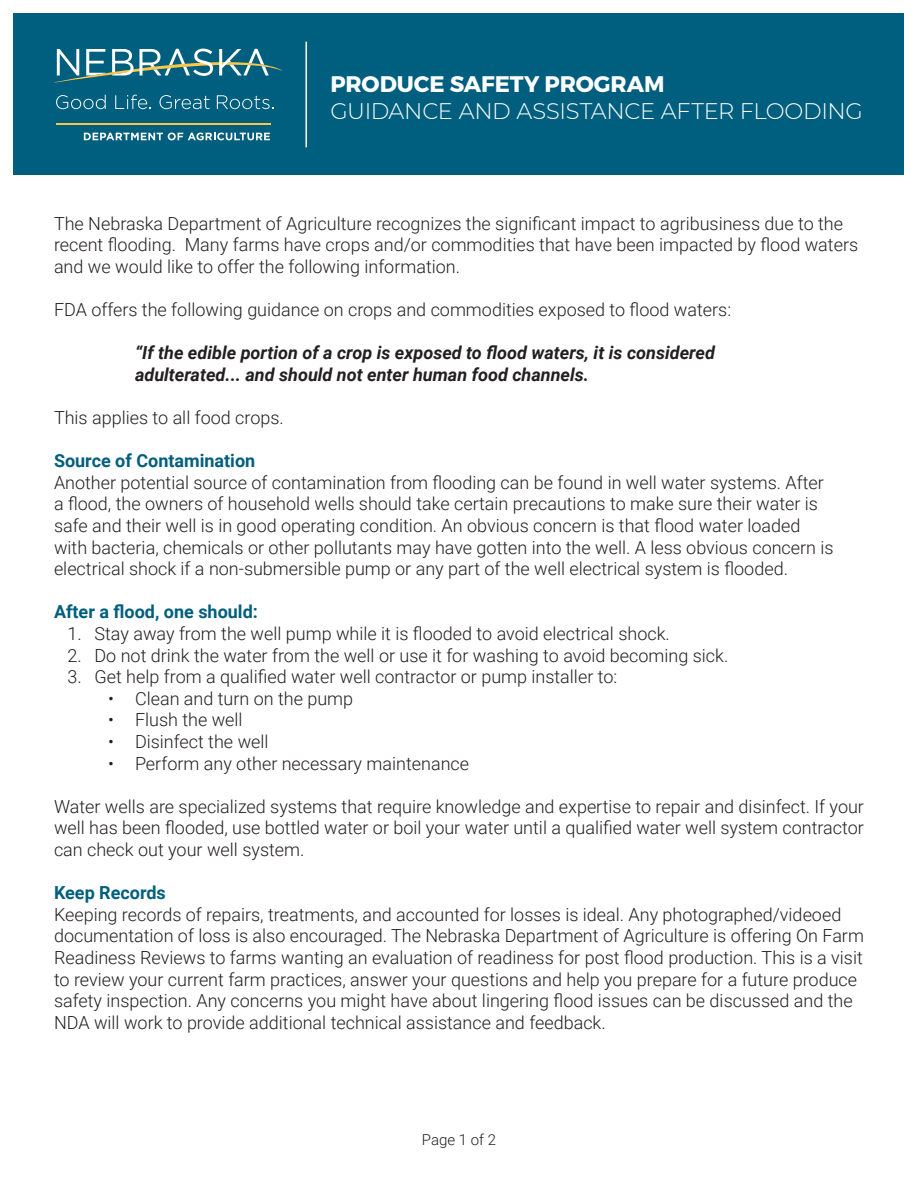
<style>
.page{position:relative;width:918px;height:1188px;background:#fff}
.page>*{position:absolute;margin:0;border:0;box-sizing:border-box;transform-origin:0 0}
.t1{font:300 22.5px "Montserrat";letter-spacing:-.01em;color:#fff}
.t2{font:700 22.5px "Montserrat";letter-spacing:-.005em;color:#fff}
.t3{font:300 18px/21.6px "Roboto";color:#231f20}
.t4{font:italic 700 18px/21.6px "Roboto";color:#231f20}
.t5{font:700 18px "Roboto";color:#005f7e}
.t6{font:300 15px "Roboto";color:#231f20}
</style>
<div class="page">
<div style="left:14px;top:14px;width:890px;height:162px;background:#005f7e"></div>
<hr style="left:57px;top:123px;width:214px;height:1px;background:#ffc746">
<svg style="left:84px;top:133px;width:186px;height:7px"></svg>
<svg style="left:56px;top:95px;width:50px;height:14px"></svg>
<svg style="left:115px;top:95px;width:36px;height:14px"></svg>
<svg style="left:160px;top:95px;width:50px;height:14px"></svg>
<svg style="left:217px;top:95px;width:57px;height:14px"></svg>
<svg style="left:54px;top:49px;width:228px;height:34px"></svg>
<hr style="left:305px;top:42px;width:2px;height:105px;background:#fff">
<p class="t2" style="left:331px;top:70px;width:336px">PRODUCE SAFETY PROGRAM</p>
<p class="t1" style="left:331px;top:96px;width:534px">GUIDANCE AND ASSISTANCE AFTER FLOODING</p>
<p class="t3" style="left:54px;top:212px;width:806px">The Nebraska Department of Agriculture recognizes the significant impact to agribusiness due to the recent flooding. Many farms have crops and/or commodities that have been impacted by flood waters and we would like to offer the following information.</p>
<p class="t3" style="left:54px;top:298px;width:679px">FDA offers the following guidance on crops and commodities exposed to flood waters:</p>
<p class="t4" style="left:135px;top:341px;width:581px">“If the edible portion of a crop is exposed to flood waters, it is considered adulterated... and should not enter human food channels.</p>
<p class="t3" style="left:54px;top:406px;width:231px">This applies to all food crops.</p>
<p class="t5" style="left:54px;top:448px;width:203px">Source of Contamination</p>
<p class="t3" style="left:54px;top:471px;width:781px">Another potential source of contamination from flooding can be found in well water systems. After a flood, the owners of household wells should take certain precautions to make sure their water is safe and their well is in good operating condition. An obvious concern is that flood water loaded with bacteria, chemicals or other pollutants may have gotten into the well. A less obvious concern is electrical shock if a non-submersible pump or any part of the well electrical system is flooded.</p>
<p class="t5" style="left:54px;top:599px;width:205px">After a flood, one should:</p>
<p class="t3" style="left:68px;top:622px;width:604px">1. Stay away from the well pump while it is flooded to avoid electrical shock.</p>
<p class="t3" style="left:68px;top:644px;width:662px">2. Do not drink the water from the well or use it for washing to avoid becoming sick.</p>
<p class="t3" style="left:68px;top:665px;width:551px">3. Get help from a qualified water well contractor or pump installer to:</p>
<p class="t3" style="left:108px;top:687px;width:247px">• Clean and turn on the pump</p>
<p class="t3" style="left:108px;top:708px;width:136px">• Flush the well</p>
<p class="t3" style="left:108px;top:730px;width:162px">• Disinfect the well</p>
<p class="t3" style="left:108px;top:752px;width:363px">• Perform any other necessary maintenance</p>
<p class="t3" style="left:54px;top:795px;width:812px;text-align:justify">Water wells are specialized systems that require knowledge and expertise to repair and disinfect. If your well has been flooded, use bottled water or boil your water until a qualified water well system contractor can check out your well system.</p>
<p class="t5" style="left:54px;top:880px;width:113px">Keep Records</p>
<p class="t3" style="left:54px;top:903px;width:811px">Keeping records of repairs, treatments, and accounted for losses is ideal. Any photographed/videoed documentation of loss is also encouraged. The Nebraska Department of Agriculture is offering On Farm Readiness Reviews to farms wanting an evaluation of readiness for post flood production. This is a visit to review your current farm practices, answer your questions and help you prepare for a future produce safety inspection. Any concerns you might have about lingering flood issues can be discussed and the NDA will work to provide additional technical assistance and feedback.</p>
<p class="t6" style="left:422px;top:1129px;width:76px">Page 1 of 2</p>
</div>
